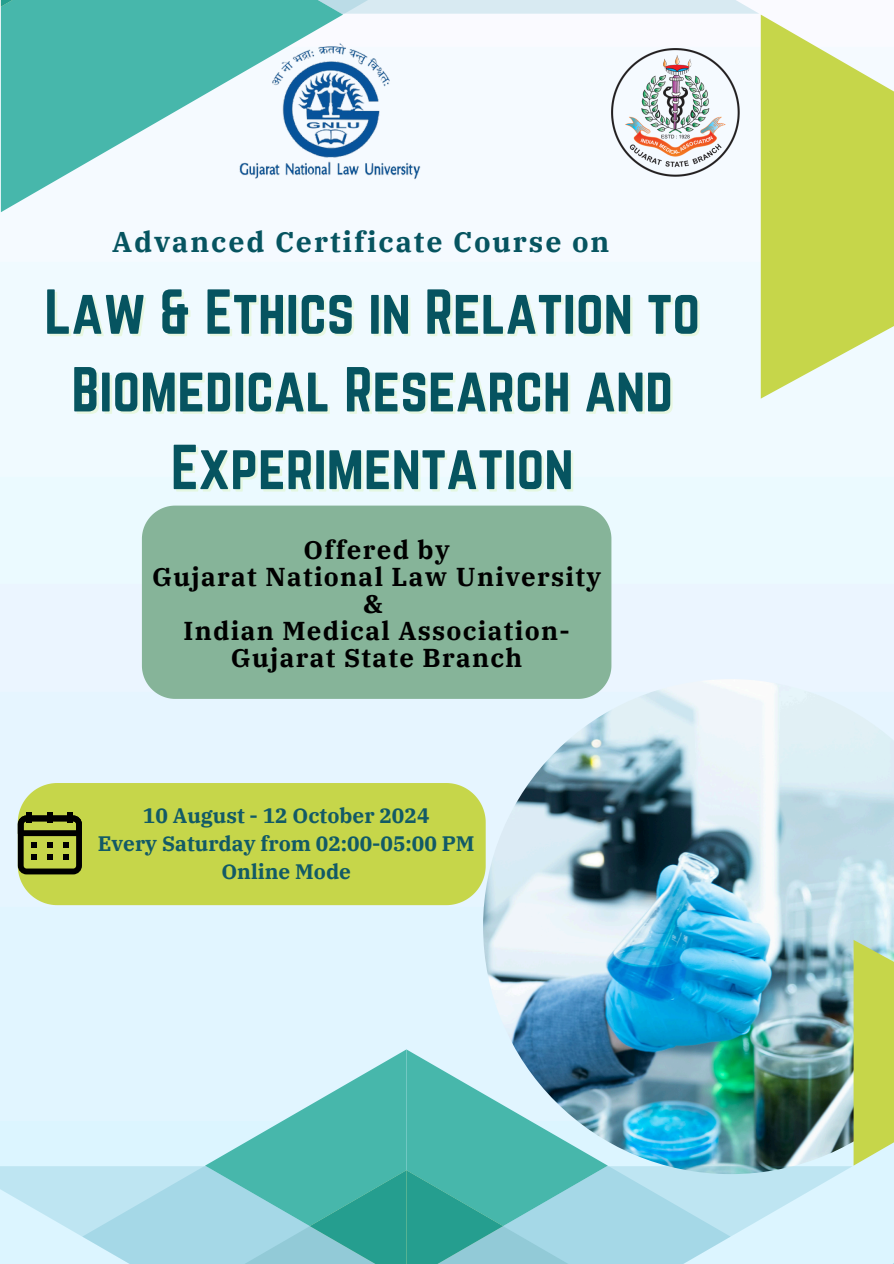
<style>
.page{position:relative;width:894px;height:1264px;background:#fff}
.page>*{position:absolute;margin:0;border:0;box-sizing:border-box;transform-origin:0 0}
.t1{font:55.5px "Norwester";color:#065460}
.t2{font:700 28.5px "IBM Plex Serif";letter-spacing:.07em;color:#065460}
.t3{font:700 25.8px/27px "IBM Plex Serif";letter-spacing:.05em;color:#000;text-align:center}
.t4{font:700 20.85px "IBM Plex Serif";color:#125a66}
</style>
<div class="page">
<img style="left:0;top:0;width:893px;height:939px">
<img style="left:483px;top:679px;width:410px;height:260px">
<img style="left:0;top:939px;width:893px;height:324px">
<div style="left:18px;top:783px;width:467px;height:122px;background:#c6d64a"></div>
<svg style="left:1px;top:15px;width:342px;height:197px;fill:#47b7ab"></svg>
<svg style="left:760px;top:15px;width:133px;height:383px;fill:#c6d64a"></svg>
<svg style="left:1px;top:0;width:758px;height:15px;background:#99d4d3"></svg>
<img style="left:611px;top:48px;width:128px;height:128px">
<img style="left:235px;top:31px;width:190px;height:161px">
<div style="left:142px;top:505px;width:469px;height:194px;background:#86b499"></div>
<div style="left:27px;top:812px;width:5px;height:10px;background:#000"></div>
<div style="left:47px;top:812px;width:6px;height:10px;background:#000"></div>
<div style="left:67px;top:812px;width:6px;height:10px;background:#000"></div>
<svg style="left:18px;top:815px;width:64px;height:59px;background:#676f26"></svg>
<p class="t2" style="left:112px;top:223px;width:498px">Advanced Certificate Course on</p>
<p class="t1" style="left:44px;top:278px;width:657px">Law &amp; Ethics in Relation to</p>
<h1 class="t1" style="left:71px;top:356px;width:603px">Biomedical Research and</h1>
<p class="t1" style="left:171px;top:433px;width:404px">Experimentation</p>
<p class="t3" style="left:152px;top:536px;width:450px">Offered by<br>Gujarat National Law University &amp;</p>
<p class="t3" style="left:183px;top:617px;width:387px">Indian Medical Association-</p>
<p class="t3" style="left:231px;top:644px;width:293px">Gujarat State Branch</p>
<p class="t4" style="left:143px;top:801px;width:288px">10 August - 12 October 2024</p>
<h2 class="t4" style="left:98px;top:830px;width:378px">Every Saturday from 02:00-05:00 PM</h2>
<p class="t4" style="left:221px;top:858px;width:131px">Online Mode</p>
</div>
